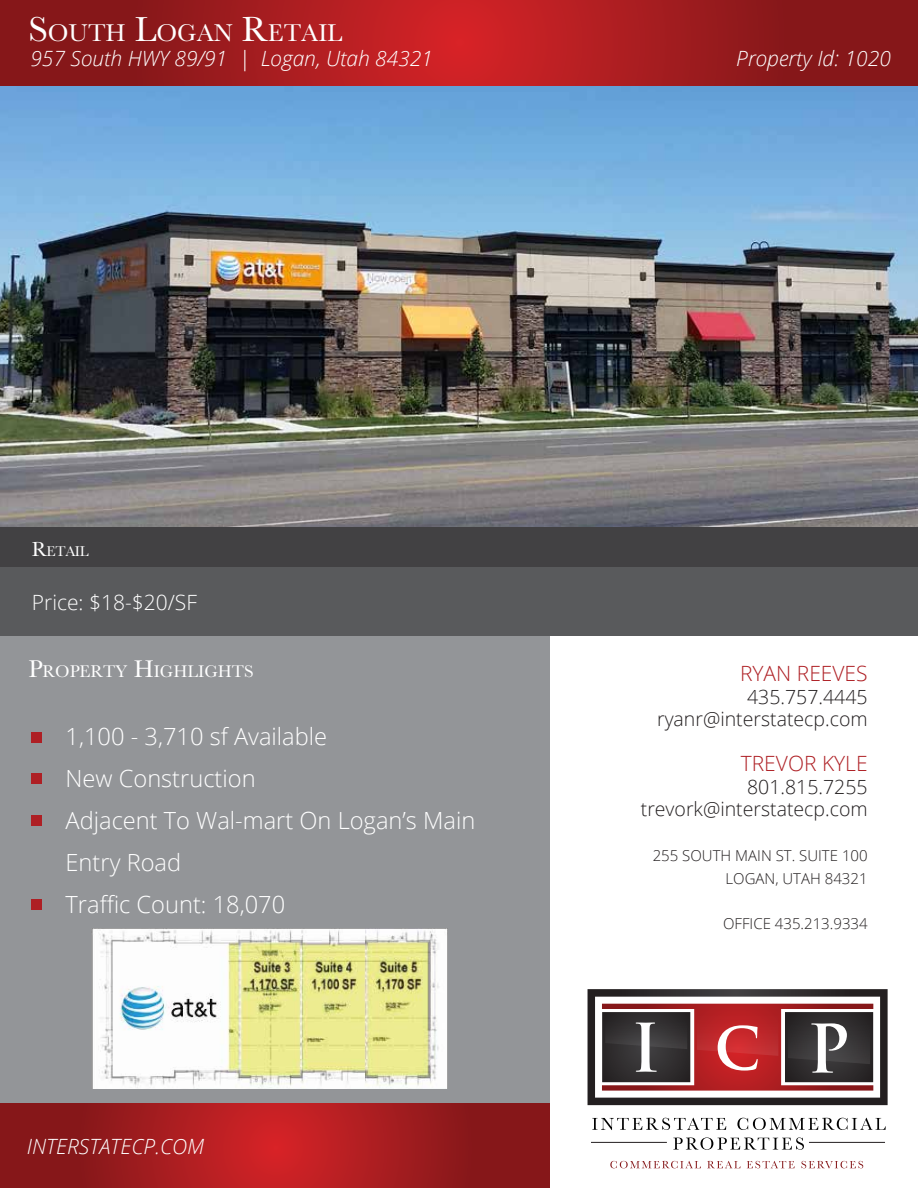
<style>
.page{position:relative;width:918px;height:1188px;background:#fff}
.page>*{position:absolute;margin:0;border:0;box-sizing:border-box;transform-origin:0 0}
.t1{font:25.2px "Baskerville";color:#fff}
.t2{font:300 23.7px/42px "Open Sans";color:#fff}
.t3{font:italic 300 21px "Open Sans";color:#fff}
.t4{font:300 21px "Open Sans";color:#ae1f24}
.t5{font:300 21px "Open Sans";color:#fff}
.t6{font:300 19.5px/22.5px "Open Sans";color:#231f20;text-align:right}
.t7{font:17.55px "Baskerville";color:#fff}
.t8{font:300 15px/22.5px "Open Sans";color:#231f20;text-align:right}
.t9{font:14.7px "Baskerville";letter-spacing:-.025em;color:#fff}
.s1{font-size:36px}
.s2{font-size:21px}
.s3{font-size:25.05px}
</style>
<div class="page">
<img style="left:0;top:0;width:918px;height:548px">
<div style="left:1px;top:619px;width:549px;height:569px;background:#939598"></div>
<svg style="left:592px;top:1118px;width:134px;height:12px"></svg>
<svg style="left:737px;top:1118px;width:149px;height:12px"></svg>
<svg style="left:673px;top:1137px;width:131px;height:13px"></svg>
<hr style="left:809px;top:1142px;width:76px;height:1px;background:#231f20">
<hr style="left:591px;top:1142px;width:76px;height:1px;background:#231f20">
<svg style="left:588px;top:989px;width:300px;height:116px"></svg>
<svg style="left:610px;top:1161px;width:91px;height:7px"></svg>
<svg style="left:707px;top:1161px;width:33px;height:7px"></svg>
<svg style="left:747px;top:1161px;width:48px;height:7px"></svg>
<svg style="left:801px;top:1161px;width:62px;height:7px"></svg>
<svg style="left:1px;top:0;width:917px;height:86px;background:#a11b1e"></svg>
<div style="left:1px;top:527px;width:917px;height:41px;background:#424143"></div>
<div style="left:1px;top:567px;width:917px;height:69px;background:#595a5c"></div>
<svg style="left:1px;top:1104px;width:549px;height:84px;background:#a11b1e"></svg>
<div style="left:32px;top:732px;width:10px;height:10px;background:#ae1f24"></div>
<div style="left:32px;top:774px;width:10px;height:10px;background:#ae1f24"></div>
<div style="left:32px;top:900px;width:10px;height:10px;background:#ae1f24"></div>
<img style="left:92px;top:929px;width:355px;height:159px">
<div style="left:32px;top:816px;width:10px;height:10px;background:#ae1f24"></div>
<p class="t1" style="left:28px;top:17px;width:316px"><span class="s1">S</span>OUTH <span class="s1">L</span>OGAN <span class="s1">R</span>ETAIL</p>
<p class="t3" style="left:30px;top:44px;width:404px">957 South HWY 89/91 | Logan, Utah 84321</p>
<p class="t9" style="left:32px;top:542px;width:58px"><span class="s2">R</span>ETAIL</p>
<p class="t5" style="left:32px;top:588px;width:167px">Price: $18-$20/SF</p>
<p class="t3" style="left:736px;top:44px;width:156px">Property Id: 1020</p>
<p class="t7" style="left:28px;top:660px;width:227px"><span class="s3">P</span>ROPERTY <span class="s3">H</span>IGHLIGHTS</p>
<p class="t4" style="left:740px;top:659px;width:129px">RYAN REEVES</p>
<p class="t6" style="left:657px;top:685px;width:212px">435.757.4445 ryanr@interstatecp.com</p>
<p class="t4" style="left:741px;top:749px;width:128px">TREVOR KYLE</p>
<p class="t6" style="left:641px;top:775px;width:228px">801.815.7255 trevork@interstatecp.com</p>
<p class="t8" style="left:653px;top:844px;width:216px">255 SOUTH MAIN ST. SUITE 100<br>LOGAN, UTAH 84321</p>
<p class="t8" style="left:723px;top:912px;width:146px">OFFICE 435.213.9334</p>
<p class="t2" style="left:66px;top:715px;width:411px">1,100 - 3,710 sf Available<br>New Construction<br>Adjacent To Wal-mart On Logan’s Main<br>Entry Road<br>Traffic Count: 18,070</p>
<p class="t3" style="left:27px;top:1132px;width:179px">INTERSTATECP.COM</p>
</div>
